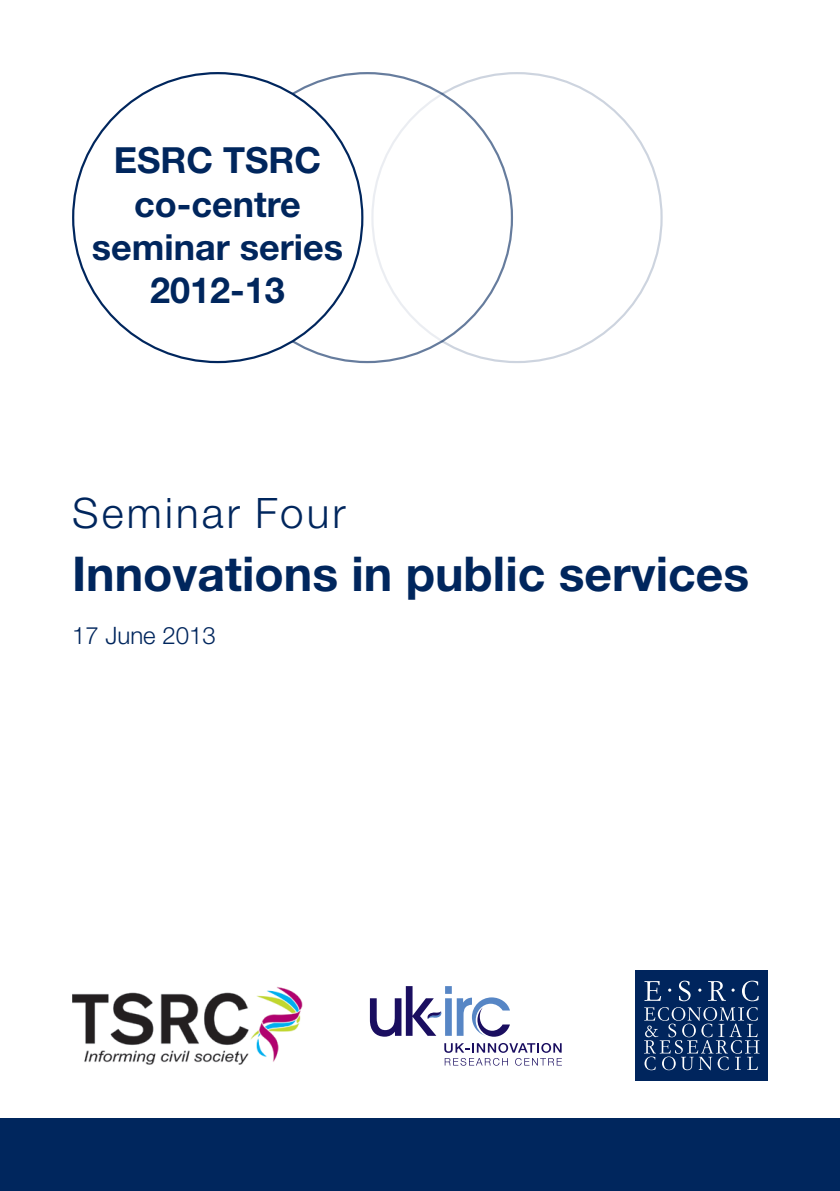
<style>
.page{position:relative;width:840px;height:1191px;background:#fff}
.page>*{position:absolute;margin:0;border:0;box-sizing:border-box;transform-origin:0 0}
.t1{font:700 48px "Helvetica Neue";color:#00265d}
.t2{font:300 42px "Helvetica Neue";letter-spacing:.075em;color:#00265d}
.t3{font:700 36px/43.2px "Helvetica Neue";color:#00265d;text-align:center}
.t4{font:300 24px "Helvetica Neue";color:#00265d}
</style>
<div class="page">
<div style="left:0;top:1119px;width:839px;height:72px;background:#00265d"></div>
<div style="left:632px;top:968px;width:136px;height:114px;background:linear-gradient(to right,#0f3267,#001f58)"></div>
<div style="left:634px;top:970px;width:132px;height:110px;background:#00255d"></div>
<svg style="left:644px;top:1007px;width:115px;height:63px"></svg>
<svg style="left:644px;top:981px;width:16px;height:20px"></svg>
<svg style="left:679px;top:980px;width:11px;height:21px"></svg>
<svg style="left:708px;top:981px;width:17px;height:20px"></svg>
<svg style="left:742px;top:980px;width:16px;height:21px"></svg>
<img style="left:72px;top:986px;width:230px;height:78px">
<svg style="left:444px;top:1043px;width:117px;height:9px"></svg>
<svg style="left:444px;top:1058px;width:63px;height:7px"></svg>
<svg style="left:515px;top:1058px;width:46px;height:7px"></svg>
<svg style="left:370px;top:986px;width:139px;height:50px"></svg>
<p class="t3" style="left:114px;top:138px;width:209px">ESRC TSRC</p>
<p class="t3" style="left:92px;top:181px;width:253px">co-centre seminar series<br>2012-13</p>
<p class="t2" style="left:72px;top:487px;width:275px">Seminar Four</p>
<p class="t1" style="left:72px;top:544px;width:678px">Innovations in public services</p>
<p class="t4" style="left:72px;top:621px;width:145px">17 June 2013</p>
</div>
